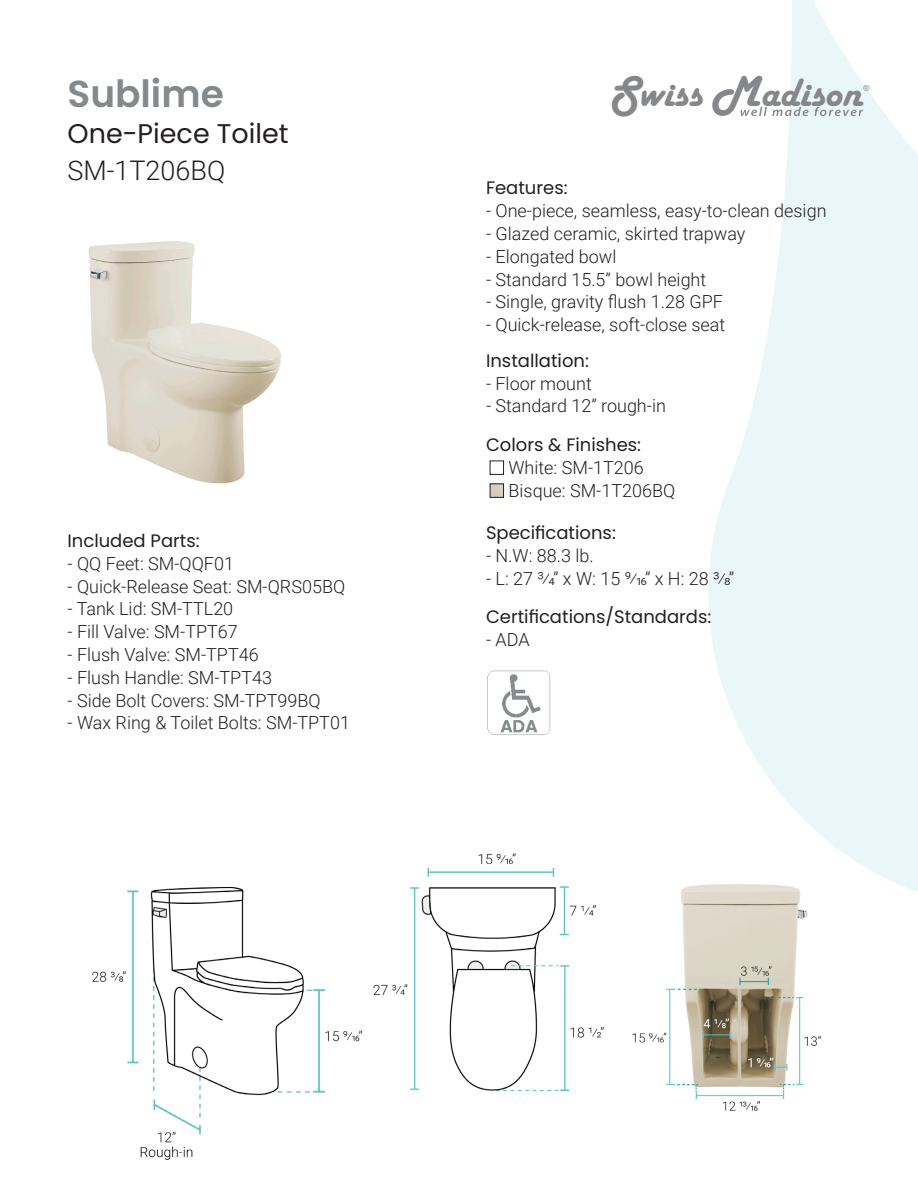
<style>
.page{position:relative;width:918px;height:1188px;background:#fff}
.page>*{position:absolute;margin:0;border:0;box-sizing:border-box;transform-origin:0 0}
.t1{font:41.1px "Harlow Solid";color:#85878a}
.t2{font:600 37.5px "Poppins";color:#85898c}
.t3{font:27px "Poppins";color:#231f20}
.t4{font:300 27px "Roboto";color:#231f20}
.t5{font:300 18px "Roboto";color:#231f20}
.t6{font:18px "Poppins";color:#231f20}
.t7{font:8.1px "Arial";color:#85878a}
.s1{font-size:45px}
</style>
<div class="page">
<img style="left:88px;top:241px;width:193px;height:243px">
<img style="left:632px;top:944px;width:189px;height:167px">
<svg style="left:680px;top:0;width:238px;height:944px;fill:#eaf7f8"></svg>
<svg style="left:740px;top:107px;width:123px;height:9px"></svg>
<img style="left:92px;top:853px;width:512px;height:307px">
<div style="left:490px;top:461px;width:14px;height:14px;border:1px solid #231f20"></div>
<div style="left:490px;top:484px;width:14px;height:14px;border:1px solid #231f20"></div>
<img style="left:487px;top:670px;width:64px;height:65px">
<p class="t2" style="left:68px;top:72px;width:158px">Sublime</p>
<p class="t3" style="left:68px;top:118px;width:223px">One-Piece Toilet</p>
<p class="t4" style="left:68px;top:152px;width:159px">SM-1T206BQ</p>
<p class="t6" style="left:68px;top:530px;width:134px">Included Parts:</p>
<p class="t5" style="left:68px;top:551px;width:168px">- QQ Feet: SM-QQF01</p>
<p class="t5" style="left:68px;top:574px;width:279px">- Quick-Release Seat: SM-QRS05BQ</p>
<p class="t5" style="left:68px;top:596px;width:167px">- Tank Lid: SM-TTL20</p>
<p class="t5" style="left:68px;top:619px;width:172px">- Fill Valve: SM-TPT67</p>
<p class="t5" style="left:68px;top:642px;width:193px">- Flush Valve: SM-TPT46</p>
<p class="t5" style="left:68px;top:665px;width:206px">- Flush Handle: SM-TPT43</p>
<p class="t5" style="left:68px;top:688px;width:255px">- Side Bolt Covers: SM-TPT99BQ</p>
<p class="t5" style="left:68px;top:710px;width:284px">- Wax Ring &amp; Toilet Bolts: SM-TPT01</p>
<p class="t1" style="left:609px;top:70px;width:254px"><span class="s1">S</span>wiss <span class="s1">M</span>adison</p>
<p class="t7" style="left:863px;top:83px;width:8px">®</p>
<p class="t6" style="left:486px;top:178px;width:83px">Features:</p>
<p class="t5" style="left:486px;top:198px;width:342px">- One-piece, seamless, easy-to-clean design</p>
<p class="t5" style="left:486px;top:221px;width:261px">- Glazed ceramic, skirted trapway</p>
<p class="t5" style="left:486px;top:244px;width:132px">- Elongated bowl</p>
<p class="t5" style="left:486px;top:267px;width:222px">- Standard 15.5” bowl height</p>
<p class="t5" style="left:486px;top:289px;width:239px">- Single, gravity flush 1.28 GPF</p>
<p class="t5" style="left:486px;top:312px;width:241px">- Quick-release, soft-close seat</p>
<p class="t6" style="left:486px;top:350px;width:104px">Installation:</p>
<p class="t5" style="left:486px;top:371px;width:107px">- Floor mount</p>
<p class="t5" style="left:486px;top:393px;width:181px">- Standard 12” rough-in</p>
<p class="t6" style="left:486px;top:435px;width:157px">Colors &amp; Finishes:</p>
<p class="t5" style="left:508px;top:455px;width:137px">White: SM-1T206</p>
<p class="t5" style="left:508px;top:478px;width:168px">Bisque: SM-1T206BQ</p>
<p class="t6" style="left:486px;top:522px;width:131px">Specifications:</p>
<p class="t5" style="left:486px;top:543px;width:109px">- N.W: 88.3 lb.</p>
<p class="t5" style="left:486px;top:566px;width:250px">- L: 27 3/4” x W: 15 9/16” x H: 28 3/8”</p>
<p class="t6" style="left:486px;top:607px;width:227px">Certifications/Standards:</p>
<p class="t5" style="left:486px;top:627px;width:45px">- ADA</p>
</div>
